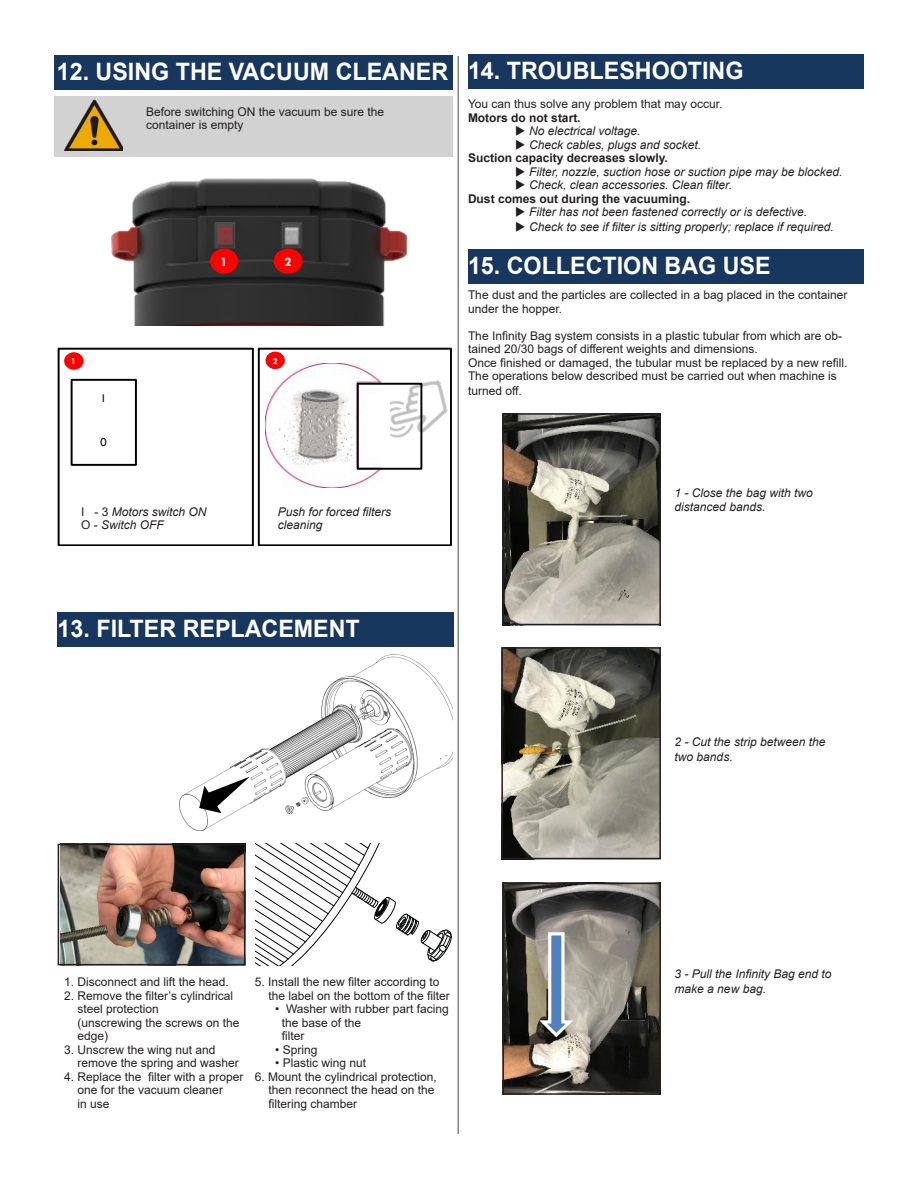
<style>
.page{position:relative;width:918px;height:1188px;background:#fff}
.page>*{position:absolute;margin:0;border:0;box-sizing:border-box;transform-origin:0 0}
.t1{font:700 24px "Arial";color:#fff}
.t2{font:700 13.05px "Tw Cen";color:#fff}
.t3{font:12.3px "Tw Cen";color:#000}
.t4{font:12px/13.5px "Arial";color:#231f20}
.t5{font:italic 12px/14.4px "Arial";color:#231f20}
.t6{font:700 12px "Arial";color:#231f20}
.t7{font:700 9.15px "Tw Cen";color:#fff}
.s1{font-style:normal}
</style>
<div class="page">
<div style="left:71px;top:379px;width:66px;height:87px;border:2px solid #000"></div>
<div style="left:58px;top:348px;width:195px;height:198px;border:2px solid #000"></div>
<div style="left:64px;top:352px;width:20px;height:18px;background:#f00;border-radius:50%"></div>
<div style="left:54px;top:55px;width:399px;height:35px;background:#17375e"></div>
<hr style="left:458px;top:56px;width:1px;height:1078px;background:#7f8080">
<div style="left:58px;top:612px;width:396px;height:35px;background:#17375e"></div>
<div style="left:468px;top:54px;width:396px;height:35px;background:#17375e"></div>
<div style="left:55px;top:96px;width:398px;height:61px;background:#d2d2d2"></div>
<img style="left:64px;top:100px;width:59px;height:50px">
<div style="left:258px;top:348px;width:194px;height:198px;border:2px solid #000"></div>
<img style="left:390px;top:363px;width:68px;height:91px">
<img style="left:266px;top:363px;width:124px;height:124px">
<div style="left:357px;top:383px;width:65px;height:87px;border:2px solid #000"></div>
<div style="left:266px;top:352px;width:19px;height:17px;background:#f00;border-radius:50%"></div>
<img style="left:180px;top:655px;width:273px;height:175px">
<svg style="left:190px;top:763px;width:68px;height:59px"></svg>
<img style="left:61px;top:847px;width:181px;height:115px">
<svg style="left:256px;top:844px;width:196px;height:121px"></svg>
<img style="left:111px;top:178px;width:297px;height:147px">
<div style="left:210px;top:248px;width:28px;height:26px;background:#f00;border-radius:50%"></div>
<div style="left:274px;top:248px;width:29px;height:26px;background:#f00;border-radius:50%"></div>
<div style="left:58px;top:844px;width:187px;height:121px;border:2px solid #231f20"></div>
<img style="left:505px;top:416px;width:153px;height:206px">
<img style="left:504px;top:650px;width:154px;height:206px">
<img style="left:505px;top:886px;width:153px;height:206px">
<svg style="left:535px;top:931px;width:42px;height:109px;background:#9aa1a4"></svg>
<div style="left:468px;top:249px;width:396px;height:35px;background:#17375e"></div>
<div style="left:502px;top:413px;width:159px;height:212px;border:2px solid #231f20"></div>
<div style="left:501px;top:647px;width:160px;height:212px;border:2px solid #231f20"></div>
<div style="left:502px;top:883px;width:159px;height:212px;border:2px solid #231f20"></div>
<p class="t1" style="left:57px;top:54px;width:393px">12. USING THE VACUUM CLEANER</p>
<p class="t4" style="left:146px;top:105px;width:240px">Before switching ON the vacuum be sure the container is empty</p>
<p class="t2" style="left:221px;top:254px;width:8px">1</p>
<p class="t2" style="left:285px;top:254px;width:8px">2</p>
<p class="t7" style="left:71px;top:356px;width:6px">1</p>
<p class="t3" style="left:102px;top:391px;width:4px">I</p>
<p class="t3" style="left:100px;top:434px;width:8px">0</p>
<p class="t5" style="left:81px;top:504px;width:127px"><span class="s1">I - 3</span> Motors switch ON</p>
<p class="t5" style="left:81px;top:518px;width:84px"><span class="s1">O -</span> Switch OFF</p>
<p class="t7" style="left:273px;top:355px;width:6px">2</p>
<p class="t5" style="left:278px;top:504px;width:115px">Push for forced filters</p>
<p class="t5" style="left:278px;top:518px;width:46px">cleaning</p>
<p class="t1" style="left:468px;top:54px;width:277px">14. TROUBLESHOOTING</p>
<p class="t4" style="left:468px;top:97px;width:256px">You can thus solve any problem that may occur.</p>
<p class="t6" style="left:468px;top:109px;width:114px">Motors do not start.</p>
<p class="t5" style="left:515px;top:124px;width:127px">◆ No electrical voltage.</p>
<p class="t5" style="left:515px;top:137px;width:187px">◆ Check cables, plugs and socket.</p>
<p class="t6" style="left:468px;top:149px;width:201px">Suction capacity decreases slowly.</p>
<p class="t5" style="left:515px;top:164px;width:329px">◆ Filter, nozzle, suction hose or suction pipe may be blocked.</p>
<p class="t5" style="left:515px;top:178px;width:218px">◆ Check, clean accessories. Clean filter.</p>
<p class="t6" style="left:468px;top:190px;width:224px">Dust comes out during the vacuuming.</p>
<p class="t5" style="left:515px;top:205px;width:294px">◆ Filter has not been fastened correctly or is defective.</p>
<p class="t5" style="left:515px;top:220px;width:320px">◆ Check to see if filter is sitting properly; replace if required.</p>
<p class="t1" style="left:468px;top:249px;width:304px">15. COLLECTION BAG USE</p>
<p class="t4" style="left:468px;top:288px;width:381px">The dust and the particles are collected in a bag placed in the container under the hopper.</p>
<p class="t4" style="left:468px;top:329px;width:376px">The Infinity Bag system consists in a plastic tubular from which are ob&shy;tained 20/30 bags of different weights and dimensions.</p>
<p class="t4" style="left:468px;top:356px;width:381px">Once finished or damaged, the tubular must be replaced by a new refill.</p>
<p class="t4" style="left:468px;top:369px;width:370px;line-height:15px">The operations below described must be carried out when machine is turned off.</p>
<p class="t5" style="left:675px;top:486px;width:140px">1 - Close the bag with two distanced bands.</p>
<p class="t1" style="left:58px;top:611px;width:304px">13. FILTER REPLACEMENT</p>
<p class="t5" style="left:675px;top:735px;width:152px">2 - Cut the strip between the two bands.</p>
<p class="t4" style="left:64px;top:975px;width:166px">1. Disconnect and lift the head.</p>
<p class="t4" style="left:78px;top:989px;width:157px;text-indent:-14px">2. Remove the filter’s cylindrical steel protection</p>
<p class="t4" style="left:78px;top:1016px;width:164px">(unscrewing the screws on the edge)</p>
<p class="t4" style="left:78px;top:1043px;width:163px;text-indent:-14px">3. Unscrew the wing nut and remove the spring and washer</p>
<p class="t4" style="left:78px;top:1070px;width:167px;text-indent:-14px">4. Replace the filter with a proper one for the vacuum cleaner<br>in use</p>
<p class="t4" style="left:268px;top:975px;width:183px;text-indent:-14px">5. Install the new filter according to the label on the bottom of the filter</p>
<p class="t4" style="left:282px;top:1002px;width:169px;text-indent:-7px">• Washer with rubber part facing the base of the</p>
<p class="t4" style="left:282px;top:1029px;width:24px">filter</p>
<p class="t4" style="left:275px;top:1043px;width:44px">• Spring</p>
<p class="t4" style="left:275px;top:1056px;width:92px">• Plastic wing nut</p>
<p class="t4" style="left:268px;top:1070px;width:170px;text-indent:-14px">6. Mount the cylindrical protection, then reconnect the head on the filtering chamber</p>
<p class="t5" style="left:675px;top:967px;width:158px">3 - Pull the Infinity Bag end to make a new bag.</p>
</div>
